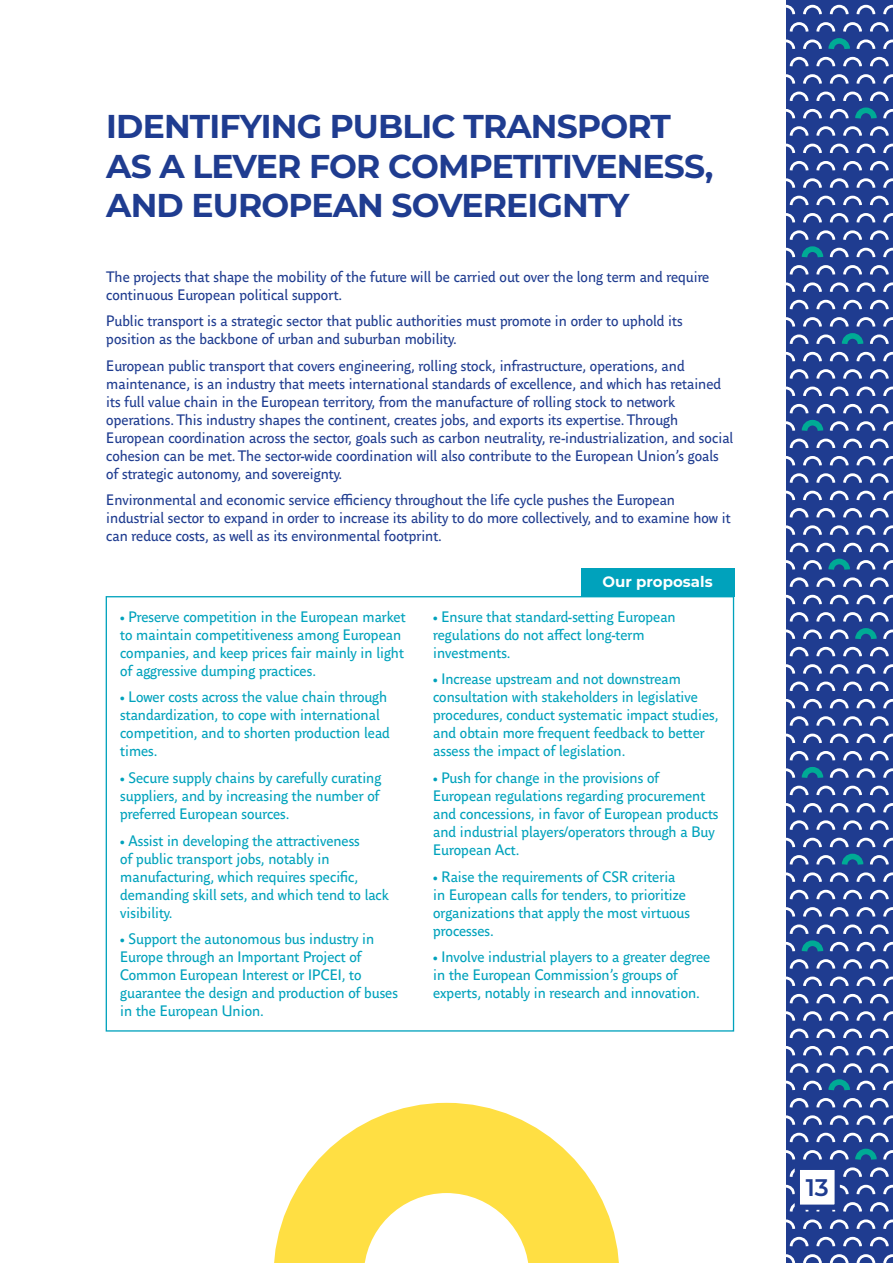
<style>
.page{position:relative;width:893px;height:1263px;background:#fff}
.page>*{position:absolute;margin:0;border:0;box-sizing:border-box;transform-origin:0 0}
.t1{font:700 33px/39.6px "Montserrat";letter-spacing:-.025em;color:#1f3c90}
.t2{font:600 24px "Montserrat";color:#1f3c90}
.t3{font:15px/18px "Parisine Office Std";color:#00a2bc}
.t4{font:15px/18px "Parisine Office Std";color:#1f3c90}
.t5{font:700 15px "Montserrat";color:#fff}
</style>
<div class="page">
<svg style="left:787px;top:3px;width:106px;height:1260px;background:#3f5aa0"></svg>
<div style="left:581px;top:568px;width:153px;height:28px;background:#00a2bc"></div>
<svg style="left:274px;top:1102px;width:345px;height:161px"></svg>
<div style="left:795px;top:1165px;width:45px;height:45px;background:#fff;border:5px solid #1f3c90"></div>
<h1 class="t1" style="left:106px;top:105px;width:609px">IDENTIFYING PUBLIC TRANSPORT<br>AS A LEVER FOR COMPETITIVENESS,<br>AND EUROPEAN SOVEREIGNTY</h1>
<p class="t4" style="left:106px;top:268px;width:605px">The projects that shape the mobility of the future will be carried out over the long term and require continuous European political support.</p>
<p class="t4" style="left:106px;top:312px;width:578px">Public transport is a strategic sector that public authorities must promote in order to uphold its position as the backbone of urban and suburban mobility.</p>
<p class="t4" style="left:106px;top:357px;width:628px">European public transport that covers engineering, rolling stock, infrastructure, operations, and maintenance, is an industry that meets international standards of excellence, and which has retained its full value chain in the European territory, from the manufacture of rolling stock to network operations. This industry shapes the continent, creates jobs, and exports its expertise. Through European coordination across the sector, goals such as carbon neutrality, re-industrialization, and social cohesion can be met. The sector-wide coordination will also contribute to the European Union’s goals of strategic autonomy, and sovereignty.</p>
<p class="t4" style="left:106px;top:491px;width:626px">Environmental and economic service efficiency throughout the life cycle pushes the European industrial sector to expand in order to increase its ability to do more collectively, and to examine how it can reduce costs, as well as its environmental footprint.</p>
<p class="t3" style="left:120px;top:608px;width:287px">• Preserve competition in the European market to maintain competitiveness among European companies, and keep prices fair mainly in light of aggressive dumping practices.</p>
<p class="t3" style="left:120px;top:688px;width:271px">• Lower costs across the value chain through standardization, to cope with international competition, and to shorten production lead times.</p>
<p class="t3" style="left:120px;top:769px;width:262px;text-align:justify">• Secure supply chains by carefully curating suppliers, and by increasing the number of preferred European sources.</p>
<p class="t3" style="left:120px;top:831px;width:270px">• Assist in developing the attractiveness<br>of public transport jobs, notably in manufacturing, which requires specific, demanding skill sets, and which tend to lack visibility.</p>
<p class="t3" style="left:120px;top:930px;width:279px">• Support the autonomous bus industry in Europe through an Important Project of Common European Interest or IPCEI, to guarantee the design and production of buses in the European Union.</p>
<p class="t5" style="left:603px;top:571px;width:112px">Our proposals</p>
<p class="t3" style="left:433px;top:608px;width:244px">• Ensure that standard-setting European regulations do not affect long-term investments.</p>
<p class="t3" style="left:433px;top:670px;width:287px">• Increase upstream and not downstream consultation with stakeholders in legislative procedures, conduct systematic impact studies, and obtain more frequent feedback to better assess the impact of legislation.</p>
<p class="t3" style="left:433px;top:769px;width:287px">• Push for change in the provisions of European regulations regarding procurement and concessions, in favor of European products and industrial players/operators through a Buy European Act.</p>
<p class="t3" style="left:433px;top:867px;width:258px">• Raise the requirements of CSR criteria in European calls for tenders, to prioritize organizations that apply the most virtuous processes.</p>
<p class="t3" style="left:433px;top:948px;width:279px">• Involve industrial players to a greater degree in the European Commission’s groups of experts, notably in research and innovation.</p>
<h2 class="t2" style="left:806px;top:1170px;width:25px">13</h2>
</div>
